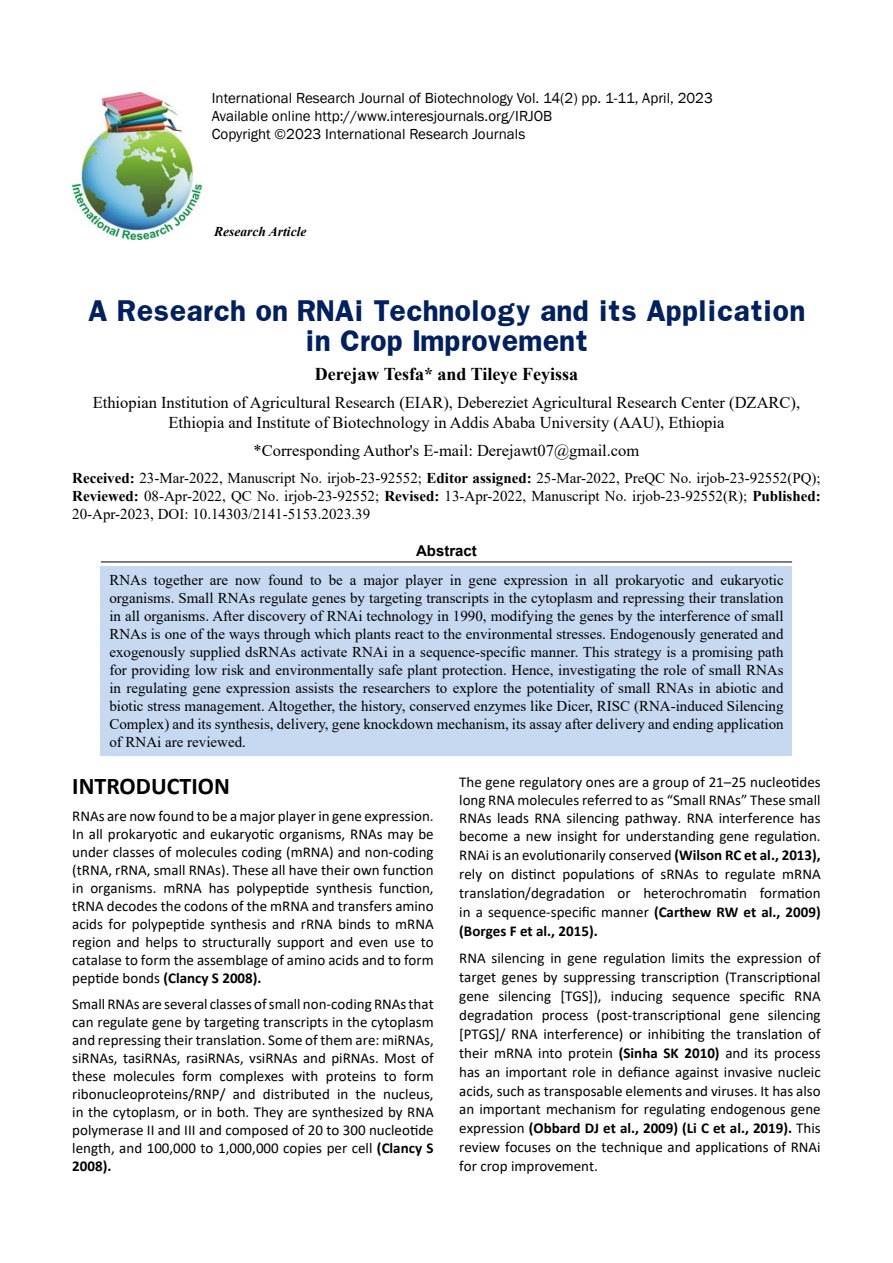
<style>
.page{position:relative;width:893px;height:1263px;background:#fff}
.page>*{position:absolute;margin:0;border:0;box-sizing:border-box;transform-origin:0 0}
.t1{font:700 25.5px/30px "Franklin";color:#002060;text-align:center}
.t2{font:700 24px "Calibri";color:#000}
.t3{font:700 18px "Times New Roman";color:#000}
.t4{font:16.5px/19.8px "Times New Roman";color:#000;text-align:center}
.t5{font:15px/18px "Calibri";color:#000;text-align:justify}
.t6{font:15px/18px "Times New Roman";color:#000;text-align:justify}
.t7{font:15px/18px "Franklin Gothic";color:#000}
.t8{font:700 15px "Arial";color:#000}
.t9{font:italic 700 13.5px "Times New Roman";color:#000101}
.s1{font-weight:700}
</style>
<div class="page">
<img style="left:72px;top:93px;width:129px;height:147px">
<hr style="left:101px;top:562px;width:691px;height:1px;background:#000">
<div style="left:101px;top:566px;width:691px;height:189px;background:#c6d9f1"></div>
<p class="t7" style="left:212px;top:90px;width:502px">International Research Journal of Biotechnology Vol. 14(2) pp. 1-11, April, 2023<br>Available online http://www.interesjournals.org/IRJOB<br>Copyright ©2023 International Research Journals</p>
<p class="t9" style="left:214px;top:222px;width:94px">Research Article</p>
<h1 class="t1" style="left:88px;top:296px;width:719px">A Research on RNAi Technology and its Application in Crop Improvement</h1>
<p class="t3" style="left:315px;top:361px;width:265px">Derejaw Tesfa* and Tileye Feyissa</p>
<p class="t4" style="left:93px;top:392px;width:709px">Ethiopian Institution of Agricultural Research (EIAR), Debereziet Agricultural Research Center (DZARC),<br>Ethiopia and Institute of Biotechnology in Addis Ababa University (AAU), Ethiopia</p>
<p class="t4" style="left:254px;top:440px;width:387px">*Corresponding Author's E-mail: Derejawt07@gmail.com</p>
<p class="t6" style="left:72px;top:468px;width:750px"><span class="s1">Received:</span> 23-Mar-2022, Manuscript No. irjob-23-92552; <span class="s1">Editor assigned:</span> 25-Mar-2022, PreQC No. irjob-23-92552(PQ); <span class="s1">Reviewed:</span> 08-Apr-2022, QC No. irjob-23-92552; <span class="s1">Revised:</span> 13-Apr-2022, Manuscript No. irjob-23-92552(R); <span class="s1">Published:<br></span>20-Apr-2023, DOI: 10.14303/2141-5153.2023.39</p>
<p class="t8" style="left:416px;top:540px;width:62px">Abstract</p>
<p class="t6" style="left:109px;top:570px;width:676px">RNAs together are now found to be a major player in gene expression in all prokaryotic and eukaryotic organisms. Small RNAs regulate genes by targeting transcripts in the cytoplasm and repressing their translation in all organisms. After discovery of RNAi technology in 1990, modifying the genes by the interference of small RNAs is one of the ways through which plants react to the environmental stresses. Endogenously generated and exogenously supplied dsRNAs activate RNAi in a sequence-specific manner. This strategy is a promising path for providing low risk and environmentally safe plant protection. Hence, investigating the role of small RNAs in regulating gene expression assists the researchers to explore the potentiality of small RNAs in abiotic and biotic stress management. Altogether, the history, conserved enzymes like Dicer, RISC (RNA-induced Silencing Complex) and its synthesis, delivery, gene knockdown mechanism, its assay after delivery and ending application of RNAi are reviewed.</p>
<h2 class="t2" style="left:72px;top:769px;width:159px">INTRODUCTION</h2>
<p class="t5" style="left:72px;top:806px;width:363px">RNAs are now found to be a major player in gene expression.<br>In all prokaryotic and eukaryotic organisms, RNAs may be under classes of molecules coding (mRNA) and non-coding (tRNA, rRNA, small RNAs). These all have their own function in organisms. mRNA has polypeptide synthesis function, tRNA decodes the codons of the mRNA and transfers amino acids for polypeptide synthesis and rRNA binds to mRNA region and helps to structurally support and even use to catalase to form the assemblage of amino acids and to form peptide bonds <span class="s1">(Clancy S 2008).</span></p>
<p class="t5" style="left:72px;top:995px;width:363px">Small RNAs are several classes of small non-coding RNAs that can regulate gene by targeting transcripts in the cytoplasm and repressing their translation. Some of them are: miRNAs, siRNAs, tasiRNAs, rasiRNAs, vsiRNAs and piRNAs. Most of these molecules form complexes with proteins to form ribonucleoproteins/RNP/ and distributed in the nucleus, in the cytoplasm, or in both. They are synthesized by RNA polymerase II and III and composed of 20 to 300 nucleotide length, and 100,000 to 1,000,000 copies per cell <span class="s1">(Clancy S 2008).</span></p>
<p class="t5" style="left:459px;top:773px;width:363px;line-height:18.6px">The gene regulatory ones are a group of 21–25 nucleotides long RNA molecules referred to as “Small RNAs” These small RNAs leads RNA silencing pathway. RNA interference has become a new insight for understanding gene regulation.<br>RNAi is an evolutionarily conserved <span class="s1">(Wilson RC et al., 2013), </span>rely on distinct populations of sRNAs to regulate mRNA translation/degradation or heterochromatin formation in a sequence-specific manner <span class="s1">(Carthew RW et al., 2009) (Borges F et al., 2015).</span></p>
<p class="t5" style="left:459px;top:948px;width:363px;line-height:18.9px">RNA silencing in gene regulation limits the expression of target genes by suppressing transcription (Transcriptional gene silencing [TGS]), inducing sequence specific RNA degradation process (post-transcriptional gene silencing [PTGS]/ RNA interference) or inhibiting the translation of their mRNA into protein <span class="s1">(Sinha SK 2010)</span> and its process has an important role in defiance against invasive nucleic acids, such as transposable elements and viruses. It has also an important mechanism for regulating endogenous gene expression <span class="s1">(Obbard DJ et al., 2009) (Li C et al., 2019).</span> This review focuses on the technique and applications of RNAi for crop improvement.</p>
</div>
